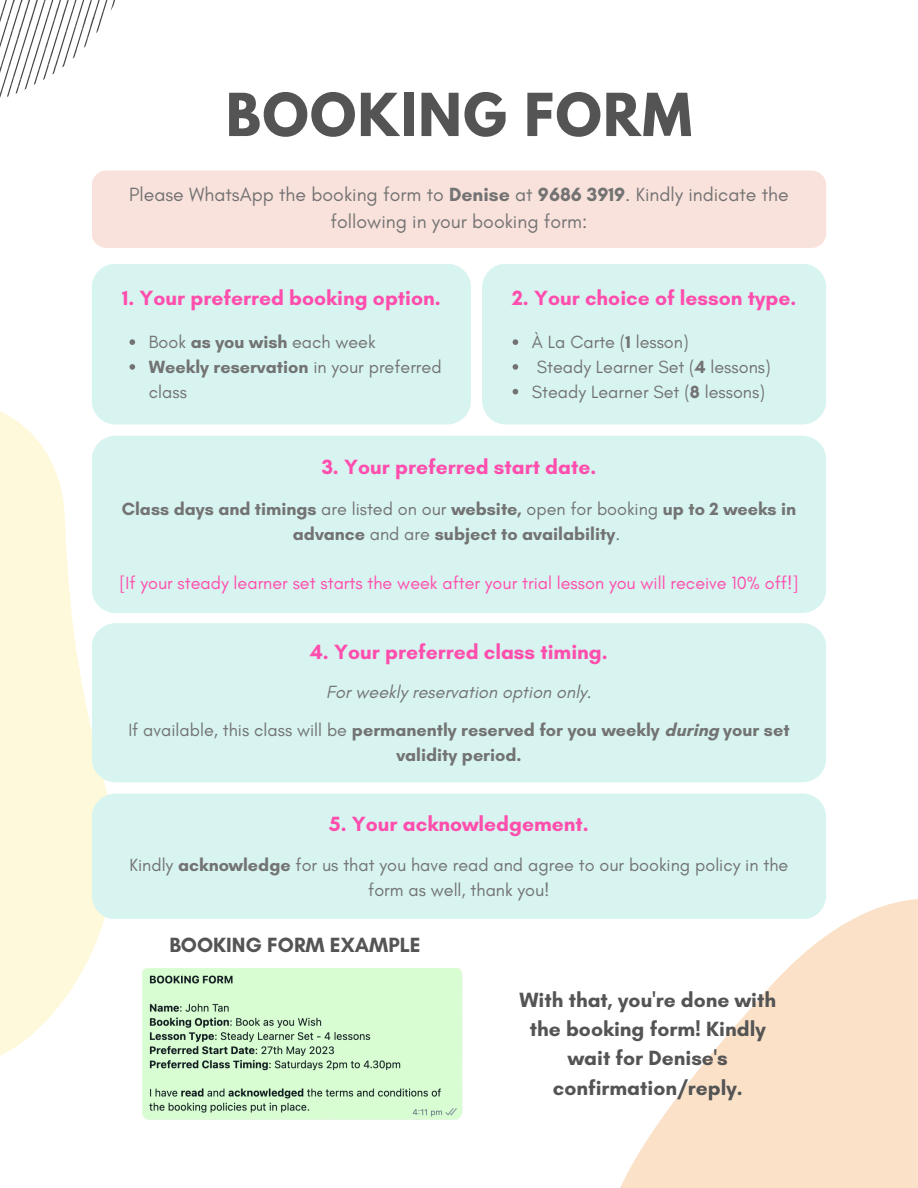
<style>
.page{position:relative;width:918px;height:1188px;background:#fff}
.page>*{position:absolute;margin:0;border:0;box-sizing:border-box;transform-origin:0 0}
.t1{font:700 52.5px "League Spartan";letter-spacing:.03em;color:#545454}
.t2{font:700 21px "Glacial Indifference";color:#ff4ead}
.t3{font:700 21px/29.2px "Glacial Indifference";color:#545454;text-align:center}
.t4{font:19.5px/27px "Glacial Indifference";color:#737373;text-align:center}
.t5{font:18px/24.8px "Glacial Indifference";color:#737373}
.t6{font:700 18px/24.8px "Glacial Indifference";color:#737373;text-align:center}
.t7{font:18px "Glacial Indifference";color:#ff4ead}
.t8{font:italic 18px "Glacial Indifference";color:#737373}
.s1{font-weight:700}
.s2{font-weight:400}
</style>
<div class="page">
<div style="left:92px;top:264px;width:379px;height:160px;background:#d7f4f0;border-radius:24px"></div>
<div style="left:482px;top:264px;width:344px;height:160px;background:#d7f4f0;border-radius:24px"></div>
<div style="left:92px;top:436px;width:734px;height:177px;background:#d7f4f0;border-radius:24px"></div>
<svg style="left:620px;top:899px;width:298px;height:289px;fill:#fae1c8"></svg>
<svg style="left:0;top:341px;width:361px;height:715px"></svg>
<div style="left:92px;top:623px;width:734px;height:159px;background:#d7f4f0;border-radius:24px"></div>
<div style="left:92px;top:794px;width:734px;height:125px;background:#d7f4f0;border-radius:24px"></div>
<div style="left:92px;top:171px;width:734px;height:77px;background:#fae2dc;border-radius:15px"></div>
<svg style="left:0;top:0;width:115px;height:98px"></svg>
<svg style="left:130px;top:339px;width:5px;height:6px"></svg>
<svg style="left:130px;top:364px;width:5px;height:6px"></svg>
<svg style="left:513px;top:339px;width:5px;height:6px"></svg>
<svg style="left:513px;top:364px;width:5px;height:6px"></svg>
<svg style="left:513px;top:389px;width:5px;height:5px"></svg>
<img style="left:140px;top:966px;width:322px;height:154px">
<p class="t1" style="left:226px;top:89px;width:468px">BOOKING FORM</p>
<p class="t4" style="left:129px;top:181px;width:661px">Please WhatsApp the booking form to <span class="s1">Denise</span> at <span class="s1">9686 3919</span>. Kindly indicate the following in your booking form:</p>
<p class="t2" style="left:122px;top:285px;width:320px">1. Your preferred booking option.</p>
<p class="t5" style="left:149px;top:330px;width:228px">Book <span class="s1">as you wish</span> each week</p>
<p class="t5" style="left:149px;top:354px;width:294px"><span class="s1">Weekly reservation</span> in your preferred class</p>
<p class="t2" style="left:512px;top:285px;width:286px">2. Your choice of lesson type.</p>
<p class="t5" style="left:532px;top:330px;width:158px">À La Carte (<span class="s1">1</span> lesson)</p>
<p class="t5" style="left:537px;top:354px;width:235px">Steady Learner Set (<span class="s1">4</span> lessons)</p>
<p class="t5" style="left:532px;top:379px;width:234px">Steady Learner Set (<span class="s1">8</span> lessons)</p>
<p class="t2" style="left:322px;top:454px;width:276px">3. Your preferred start date.</p>
<p class="t6" style="left:122px;top:496px;width:676px">Class days and timings <span class="s2">are listed on our</span> website, <span class="s2">open for booking</span> up to 2 weeks in advance <span class="s2">and are</span> subject to availability<span class="s2">.</span></p>
<p class="t7" style="left:119px;top:572px;width:681px">[If your steady learner set starts the week after your trial lesson you will receive 10% off!]</p>
<p class="t2" style="left:310px;top:639px;width:299px">4. Your preferred class timing.</p>
<p class="t8" style="left:326px;top:681px;width:267px">For weekly reservation option only.</p>
<p class="t6" style="left:128px;top:717px;width:663px"><span class="s2">If available, this class will be</span> permanently reserved for you weekly during your set validity period.</p>
<p class="t2" style="left:329px;top:811px;width:261px">5. Your acknowledgement.</p>
<p class="t5" style="left:130px;top:853px;width:660px;text-align:center">Kindly <span class="s1">acknowledge</span> for us that you have read and agree to our booking policy in the form as well, thank you!</p>
<p class="t3" style="left:169px;top:930px;width:253px">BOOKING FORM EXAMPLE</p>
<p class="t3" style="left:519px;top:985px;width:258px">With that, you're done with the booking form! Kindly wait for Denise's confirmation/reply.</p>
</div>
